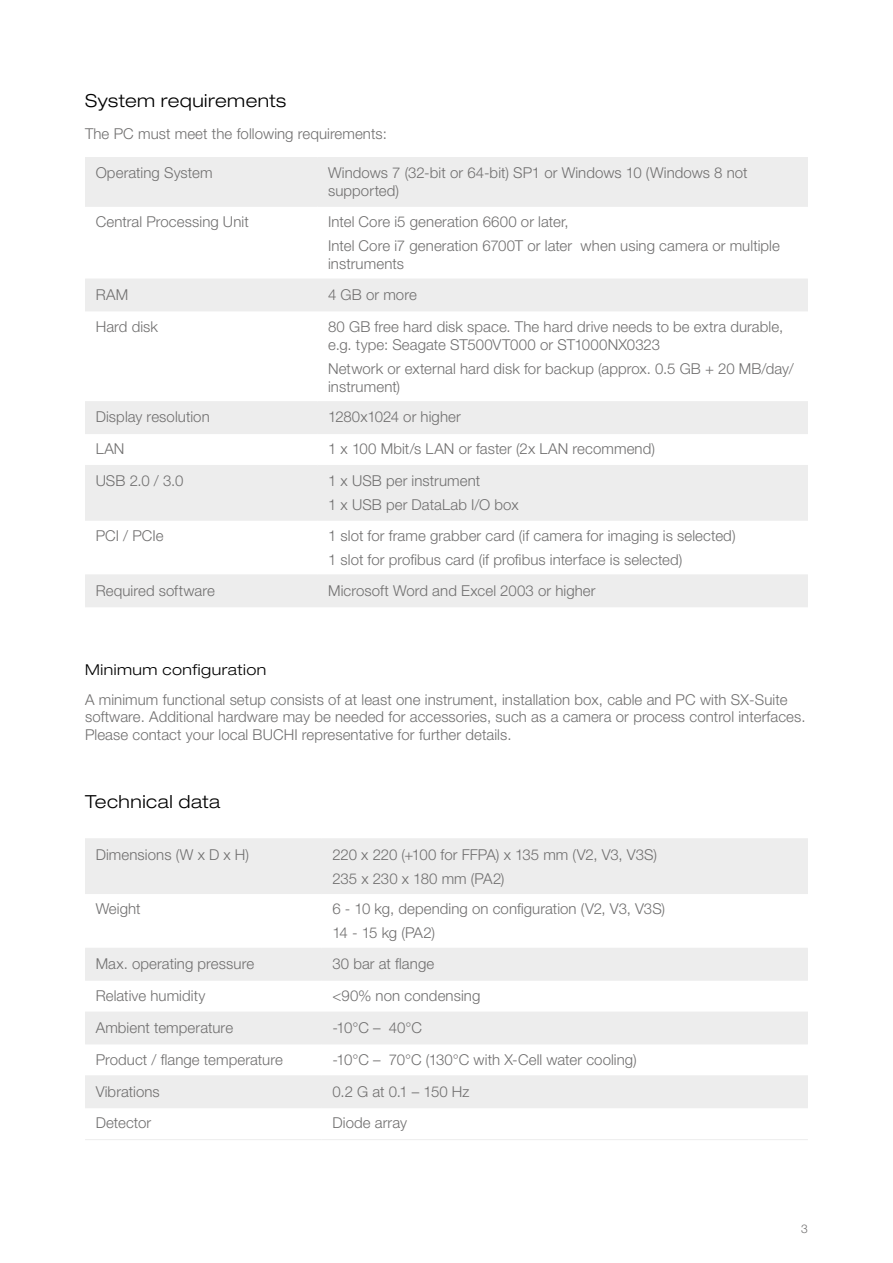
<style>
.page{position:relative;width:893px;height:1263px;background:#fff}
.page>*{position:absolute;margin:0;border:0;box-sizing:border-box;transform-origin:0 0}
.Title_Theme_new_site{font:300 expanded 18px "Helvetica Neue LT Std";letter-spacing:.025em;color:#000}
.Table_title_small_le{font:300 expanded 18px "Helvetica Neue LT Std";letter-spacing:.03em;color:#000}
.Table_content_left{font:300 15px/18px "Helvetica Neue LT Std";letter-spacing:.005em;color:#706f6f}
.Table_title_small_le-2{font:300 15px/17.2px "Helvetica Neue LT Std";letter-spacing:.005em;color:#706f6f}
.Body_text_left{font:300 15px "Helvetica Neue LT Std";letter-spacing:.005em;color:#706f6f}
.Table_title_small_le-3{font:300 expanded 15px "Helvetica Neue LT Std";letter-spacing:.035em;color:#000}
.t1{font:300 12px "Helvetica Neue LT Std";color:#706f6f}
</style>
<div class="page">
<svg style="left:85px;top:158px;width:723px;height:448px"></svg>
<hr style="left:85px;top:157px;width:232px;height:1px;background:#ededed">
<hr style="left:85px;top:206px;width:232px;height:1px;background:#ededed">
<hr style="left:317px;top:279px;width:491px;height:1px;background:#ededed">
<hr style="left:317px;top:311px;width:491px;height:1px;background:#ededed">
<hr style="left:317px;top:401px;width:491px;height:1px;background:#ededed">
<hr style="left:317px;top:433px;width:491px;height:1px;background:#ededed">
<hr style="left:317px;top:465px;width:491px;height:1px;background:#ededed">
<hr style="left:317px;top:520px;width:491px;height:1px;background:#ededed">
<hr style="left:317px;top:574px;width:491px;height:1px;background:#ededed">
<hr style="left:317px;top:606px;width:491px;height:1px;background:#ededed">
<hr style="left:317px;top:157px;width:491px;height:1px;background:#ededed">
<hr style="left:317px;top:206px;width:491px;height:1px;background:#ededed">
<hr style="left:85px;top:279px;width:232px;height:1px;background:#ededed">
<hr style="left:85px;top:311px;width:232px;height:1px;background:#ededed">
<hr style="left:85px;top:401px;width:232px;height:1px;background:#ededed">
<hr style="left:85px;top:433px;width:232px;height:1px;background:#ededed">
<hr style="left:85px;top:465px;width:232px;height:1px;background:#ededed">
<hr style="left:85px;top:520px;width:232px;height:1px;background:#ededed">
<hr style="left:85px;top:574px;width:232px;height:1px;background:#ededed">
<hr style="left:85px;top:606px;width:232px;height:1px;background:#ededed">
<svg style="left:85px;top:839px;width:723px;height:268px;fill:#ededed"></svg>
<hr style="left:85px;top:1139px;width:237px;height:1px;background:#ededed">
<hr style="left:85px;top:838px;width:237px;height:1px;background:#ededed">
<hr style="left:85px;top:893px;width:237px;height:1px;background:#ededed">
<hr style="left:322px;top:1139px;width:486px;height:1px;background:#ededed">
<hr style="left:322px;top:948px;width:486px;height:1px;background:#ededed">
<hr style="left:322px;top:980px;width:486px;height:1px;background:#ededed">
<hr style="left:322px;top:1012px;width:486px;height:1px;background:#ededed">
<hr style="left:322px;top:1043px;width:486px;height:1px;background:#ededed">
<hr style="left:322px;top:1075px;width:486px;height:1px;background:#ededed">
<hr style="left:322px;top:1107px;width:486px;height:1px;background:#ededed">
<hr style="left:322px;top:838px;width:486px;height:1px;background:#ededed">
<hr style="left:322px;top:893px;width:486px;height:1px;background:#ededed">
<hr style="left:85px;top:948px;width:237px;height:1px;background:#ededed">
<hr style="left:85px;top:980px;width:237px;height:1px;background:#ededed">
<hr style="left:85px;top:1012px;width:237px;height:1px;background:#ededed">
<hr style="left:85px;top:1043px;width:237px;height:1px;background:#ededed">
<hr style="left:85px;top:1075px;width:237px;height:1px;background:#ededed">
<hr style="left:85px;top:1107px;width:237px;height:1px;background:#ededed">
<p class="Title_Theme_new_site" style="left:85px;top:90px;width:203px">System requirements</p>
<p class="Body_text_left" style="left:85px;top:125px;width:303px">The PC must meet the following requirements:</p>
<p class="Table_content_left" style="left:96px;top:164px;width:118px">Operating System</p>
<p class="Table_content_left" style="left:328px;top:164px;width:421px">Windows 7 (32-bit or 64-bit) SP1 or Windows 10 (Windows 8 not supported)</p>
<p class="Table_content_left" style="left:96px;top:212px;width:155px">Central Processing Unit</p>
<p class="Table_content_left" style="left:328px;top:212px;width:242px">Intel Core i5 generation 6600 or later,</p>
<p class="Table_content_left" style="left:328px;top:236px;width:453px">Intel Core i7 generation 6700T or later when using camera or multiple instruments</p>
<p class="Table_content_left" style="left:96px;top:285px;width:34px">RAM</p>
<p class="Table_content_left" style="left:328px;top:285px;width:90px">4 GB or more</p>
<p class="Table_content_left" style="left:96px;top:317px;width:64px">Hard disk</p>
<p class="Table_content_left" style="left:328px;top:317px;width:457px">80 GB free hard disk space. The hard drive needs to be extra durable, e.g. type: Seagate ST500VT000 or ST1000NX0323</p>
<p class="Table_content_left" style="left:328px;top:359px;width:467px">Network or external hard disk for backup (approx. 0.5 GB + 20 MB/day/ instrument)</p>
<p class="Table_content_left" style="left:96px;top:408px;width:116px">Display resolution</p>
<p class="Table_content_left" style="left:328px;top:408px;width:134px">1280x1024 or higher</p>
<p class="Table_content_left" style="left:96px;top:440px;width:30px">LAN</p>
<p class="Table_content_left" style="left:328px;top:440px;width:328px">1 x 100 Mbit/s LAN or faster (2x LAN recommend)</p>
<p class="Table_content_left" style="left:96px;top:471px;width:89px">USB 2.0 / 3.0</p>
<p class="Table_content_left" style="left:328px;top:471px;width:154px">1 x USB per instrument</p>
<p class="Table_content_left" style="left:328px;top:495px;width:192px">1 x USB per DataLab I/O box</p>
<p class="Table_content_left" style="left:96px;top:526px;width:70px">PCI / PCIe</p>
<p class="Table_content_left" style="left:328px;top:526px;width:409px">1 slot for frame grabber card (if camera for imaging is selected)</p>
<p class="Table_content_left" style="left:328px;top:550px;width:356px">1 slot for profibus card (if profibus interface is selected)</p>
<p class="Table_content_left" style="left:96px;top:581px;width:121px">Required software</p>
<p class="Table_content_left" style="left:328px;top:581px;width:269px">Microsoft Word and Excel 2003 or higher</p>
<p class="Table_title_small_le-3" style="left:85px;top:661px;width:183px">Minimum configuration</p>
<p class="Table_title_small_le-2" style="left:85px;top:691px;width:722px">A minimum functional setup consists of at least one instrument, installation box, cable and PC with SX-Suite software. Additional hardware may be needed for accessories, such as a camera or process control interfaces.<br>Please contact your local BUCHI representative for further details.</p>
<p class="Table_title_small_le" style="left:85px;top:790px;width:137px">Technical data</p>
<p class="Table_content_left" style="left:96px;top:845px;width:155px">Dimensions (W x D x H)</p>
<p class="Table_content_left" style="left:332px;top:845px;width:326px">220 x 220 (+100 for FFPA) x 135 mm (V2, V3, V3S)</p>
<p class="Table_content_left" style="left:332px;top:869px;width:174px">235 x 230 x 180 mm (PA2)</p>
<p class="Table_content_left" style="left:96px;top:900px;width:47px">Weight</p>
<p class="Table_content_left" style="left:332px;top:900px;width:334px">6 - 10 kg, depending on configuration (V2, V3, V3S)</p>
<p class="Table_content_left" style="left:332px;top:923px;width:104px">14 - 15 kg (PA2)</p>
<p class="Table_content_left" style="left:96px;top:954px;width:160px">Max. operating pressure</p>
<p class="Table_content_left" style="left:332px;top:954px;width:103px">30 bar at flange</p>
<p class="Table_content_left" style="left:96px;top:986px;width:111px">Relative humidity</p>
<p class="Table_content_left" style="left:332px;top:986px;width:149px">&lt;90% non condensing</p>
<p class="Table_content_left" style="left:96px;top:1018px;width:139px">Ambient temperature</p>
<p class="Table_content_left" style="left:332px;top:1018px;width:91px">-10°C – 40°C</p>
<p class="Table_content_left" style="left:96px;top:1050px;width:189px">Product / flange temperature</p>
<p class="Table_content_left" style="left:332px;top:1050px;width:306px">-10°C – 70°C (130°C with X-Cell water cooling)</p>
<p class="Table_content_left" style="left:96px;top:1082px;width:66px">Vibrations</p>
<p class="Table_content_left" style="left:332px;top:1082px;width:138px">0.2 G at 0.1 – 150 Hz</p>
<p class="Table_content_left" style="left:96px;top:1114px;width:57px">Detector</p>
<p class="Table_content_left" style="left:332px;top:1114px;width:76px">Diode array</p>
<p class="t1" style="left:801px;top:1222px;width:8px">3</p>
</div>
